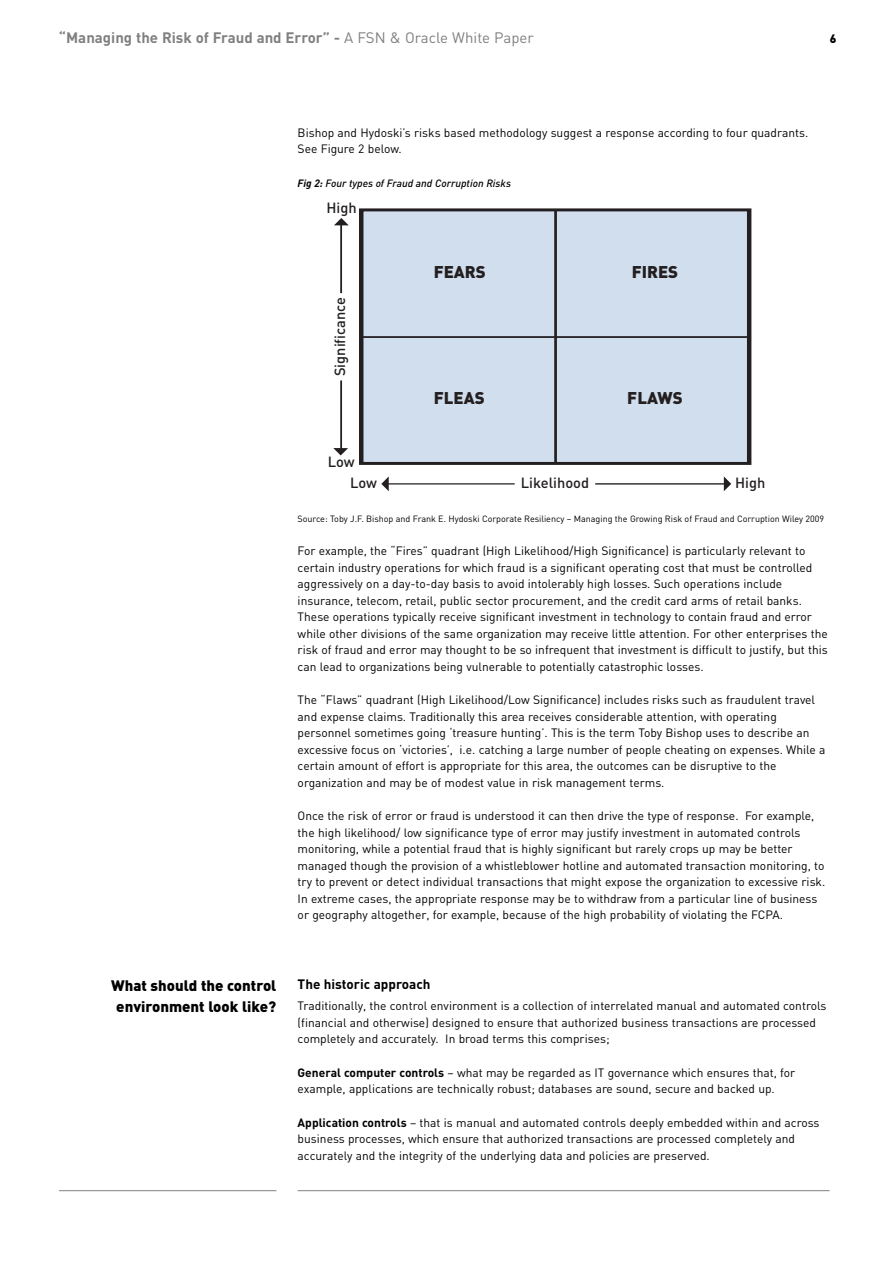
<style>
.page{position:relative;width:893px;height:1263px;background:#fff}
.page>*{position:absolute;margin:0;border:0;box-sizing:border-box;transform-origin:0 0}
.t1{font:900 16.8px "DIN";color:#231f20}
.t2{font:700 15px "DIN";color:#808080}
.t3{font:900 15px/21px "DIN";color:#000;text-align:center}
.t4{font:500 14.55px "DIN";color:#231f20}
.t5{font:700 13.5px "DIN";color:#000}
.t6{font:12px/16.5px "DIN";color:#000}
.t7{font:900 12px "DIN";color:#000}
.t8{font:italic 500 10.5px "DIN";color:#000}
.t9{font:9px "DIN";letter-spacing:-.005em;color:#000}
.s1{font-weight:400}
.s2{font-weight:700}
</style>
<div class="page">
<hr style="left:59px;top:1190px;width:217px;height:1px;background:#808080">
<hr style="left:298px;top:1190px;width:532px;height:1px;background:#808080">
<hr style="left:340px;top:221px;width:2px;height:72px;background:#231f20">
<hr style="left:340px;top:380px;width:2px;height:72px;background:#231f20">
<div style="left:361px;top:210px;width:388px;height:253px;background:#d1deee"></div>
<div style="left:359px;top:208px;width:392px;height:257px;border:4px solid #231f20"></div>
<hr style="left:554px;top:210px;width:3px;height:253px;background:#231f20">
<hr style="left:361px;top:336px;width:388px;height:2px;background:#231f20">
<hr style="left:384px;top:483px;width:131px;height:2px;background:#231f20">
<hr style="left:595px;top:483px;width:133px;height:2px;background:#231f20">
<svg style="left:334px;top:218px;width:15px;height:7px"></svg>
<svg style="left:333px;top:448px;width:15px;height:7px"></svg>
<svg style="left:724px;top:476px;width:7px;height:15px"></svg>
<svg style="left:381px;top:476px;width:8px;height:15px"></svg>
<p class="t2" style="left:59px;top:29px;width:476px">“Managing the Risk of Fraud and Error” - <span class="s1">A FSN &amp; Oracle White Paper</span></p>
<p class="t7" style="left:830px;top:31px;width:8px">6</p>
<p class="t6" style="left:298px;top:124px;width:512px">Bishop and Hydoski’s risks based methodology suggest a response according to four quadrants.<br>See Figure 2 below.</p>
<p class="t8" style="left:298px;top:179px;width:215px"><span class="s2">Fig 2:</span> Four types of Fraud and Corruption Risks</p>
<p class="t4" style="left:327px;top:199px;width:32px">High</p>
<p class="t4" style="left:331px;top:376px;width:81px;rotate:-90deg">Significance</p>
<p class="t4" style="left:328px;top:453px;width:28px">Low</p>
<p class="t4" style="left:350px;top:474px;width:28px">Low</p>
<h1 class="t1" style="left:434px;top:262px;width:54px">FEARS</h1>
<h1 class="t1" style="left:632px;top:262px;width:48px">F RES</h1>
<h1 class="t1" style="left:434px;top:388px;width:52px">FLEAS</h1>
<h1 class="t1" style="left:627px;top:388px;width:57px">FLAWS</h1>
<p class="t4" style="left:521px;top:474px;width:70px">Likelihood</p>
<p class="t4" style="left:735px;top:474px;width:32px">High</p>
<p class="t9" style="left:298px;top:513px;width:528px">Source: Toby J.F. Bishop and Frank E. Hydoski Corporate Resiliency – Managing the Growing Risk of Fraud and Corruption Wiley 2009</p>
<p class="t6" style="left:298px;top:542px;width:532px">For example, the “Fires” quadrant (High Likelihood/High Significance) is particularly relevant to certain industry operations for which fraud is a significant operating cost that must be controlled aggressively on a day-to-day basis to avoid intolerably high losses. Such operations include insurance, telecom, retail, public sector procurement, and the credit card arms of retail banks.<br>These operations typically receive significant investment in technology to contain fraud and error while other divisions of the same organization may receive little attention. For other enterprises the risk of fraud and error may thought to be so infrequent that investment is difficult to justify, but this can lead to organizations being vulnerable to potentially catastrophic losses.</p>
<p class="t6" style="left:298px;top:691px;width:529px">The “Flaws” quadrant (High Likelihood/Low Significance) includes risks such as fraudulent travel and expense claims. Traditionally this area receives considerable attention, with operating personnel sometimes going ‘treasure hunting’. This is the term Toby Bishop uses to describe an excessive focus on ‘victories’, i.e. catching a large number of people cheating on expenses. While a certain amount of effort is appropriate for this area, the outcomes can be disruptive to the organization and may be of modest value in risk management terms.</p>
<p class="t6" style="left:298px;top:807px;width:529px">Once the risk of error or fraud is understood it can then drive the type of response. For example, the high likelihood/ low significance type of error may justify investment in automated controls monitoring, while a potential fraud that is highly significant but rarely crops up may be better managed though the provision of a whistleblower hotline and automated transaction monitoring, to try to prevent or detect individual transactions that might expose the organization to excessive risk.<br>In extreme cases, the appropriate response may be to withdraw from a particular line of business or geography altogether, for example, because of the high probability of violating the FCPA.</p>
<p class="t3" style="left:111px;top:974px;width:167px">What should the control environment look like?</p>
<p class="t5" style="left:298px;top:976px;width:134px">The historic approach</p>
<p class="t6" style="left:298px;top:997px;width:530px">Traditionally, the control environment is a collection of interrelated manual and automated controls (financial and otherwise) designed to ensure that authorized business transactions are processed completely and accurately. In broad terms this comprises;</p>
<p class="t6" style="left:298px;top:1064px;width:499px"><span class="s2">General computer controls</span> – what may be regarded as IT governance which ensures that, for example, applications are technically robust; databases are sound, secure and backed up.</p>
<p class="t6" style="left:298px;top:1114px;width:523px"><span class="s2">Application controls</span> – that is manual and automated controls deeply embedded within and across business processes, which ensure that authorized transactions are processed completely and accurately and the integrity of the underlying data and policies are preserved.</p>
</div>
